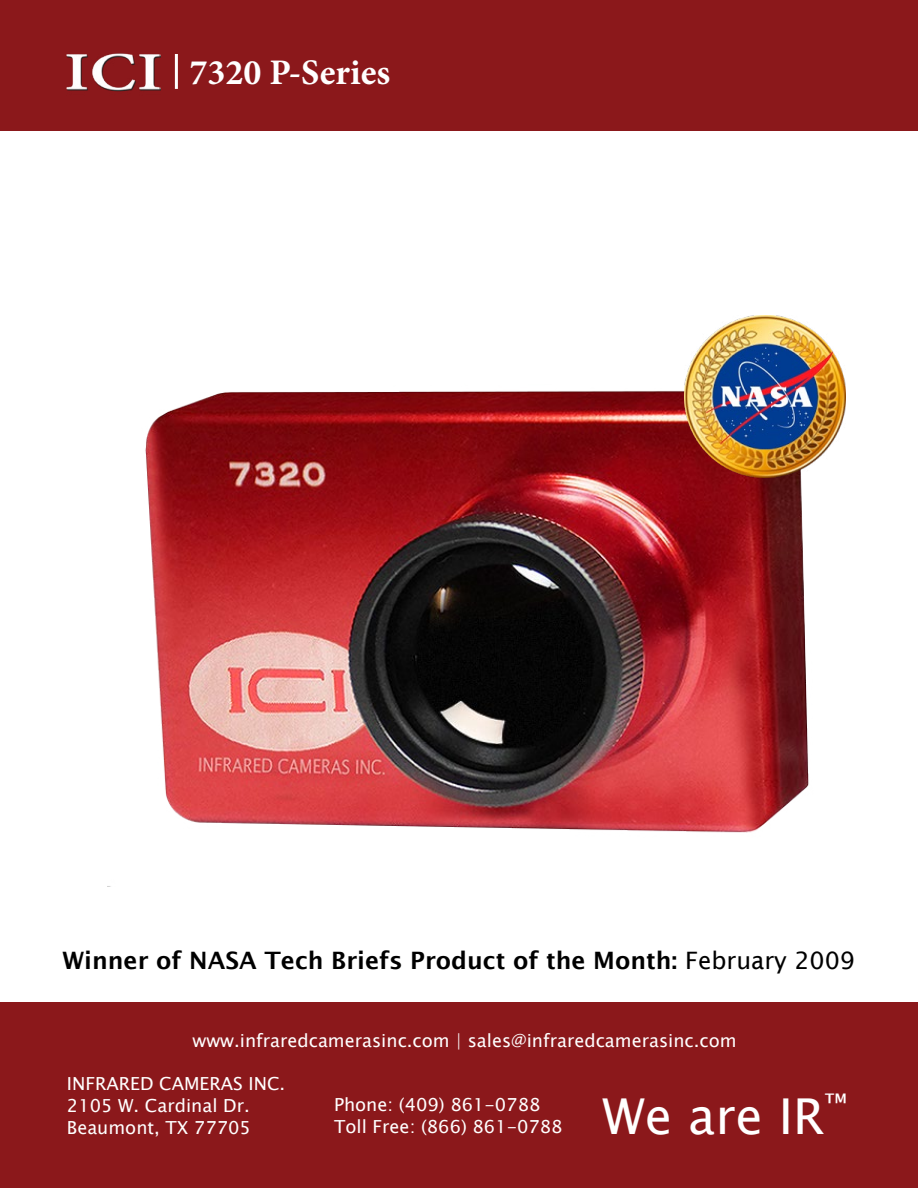
<style>
.page{position:relative;width:918px;height:1188px;background:#fff}
.page>*{position:absolute;margin:0;border:0;box-sizing:border-box;transform-origin:0 0}
.t1{font:49.5px "Lucida Sans Unicode";color:#fff}
.t2{font:700 36px "Minion Pro";color:#fff}
.t3{font:600 24px "Lucida Sans";color:#000}
.t4{font:18px/21.6px "Lucida Sans Unicode";color:#fff}
.s1{font-weight:400}
</style>
<div class="page">
<img style="left:145px;top:391px;width:664px;height:442px">
<img style="left:684px;top:316px;width:162px;height:162px">
<div style="left:0;top:1002px;width:918px;height:186px;background:#8b181b"></div>
<div style="left:0;top:0;width:918px;height:131px;background:#8b181b"></div>
<img style="left:67px;top:53px;width:94px;height:39px">
<hr style="left:175px;top:54px;width:3px;height:35px;background:#fff">
<h2 class="t2" style="left:190px;top:47px;width:202px">7320 P-Series</h2>
<h3 class="t3" style="left:63px;top:947px;width:794px">Winner of NASA Tech Briefs Product of the Month: <span class="s1">February 2009</span></h3>
<p class="t4" style="left:192px;top:1029px;width:546px">www.infraredcamerasinc.com | sales@infraredcamerasinc.com</p>
<p class="t4" style="left:67px;top:1073px;width:220px">INFRARED CAMERAS INC.<br>2105 W. Cardinal Dr.<br>Beaumont, TX 77705</p>
<p class="t4" style="left:334px;top:1094px;width:230px">Phone: (409) 861-0788<br>Toll Free: (866) 861-0788</p>
<h1 class="t1" style="left:603px;top:1078px;width:245px">We are IR<sup>™</sup></h1>
</div>
